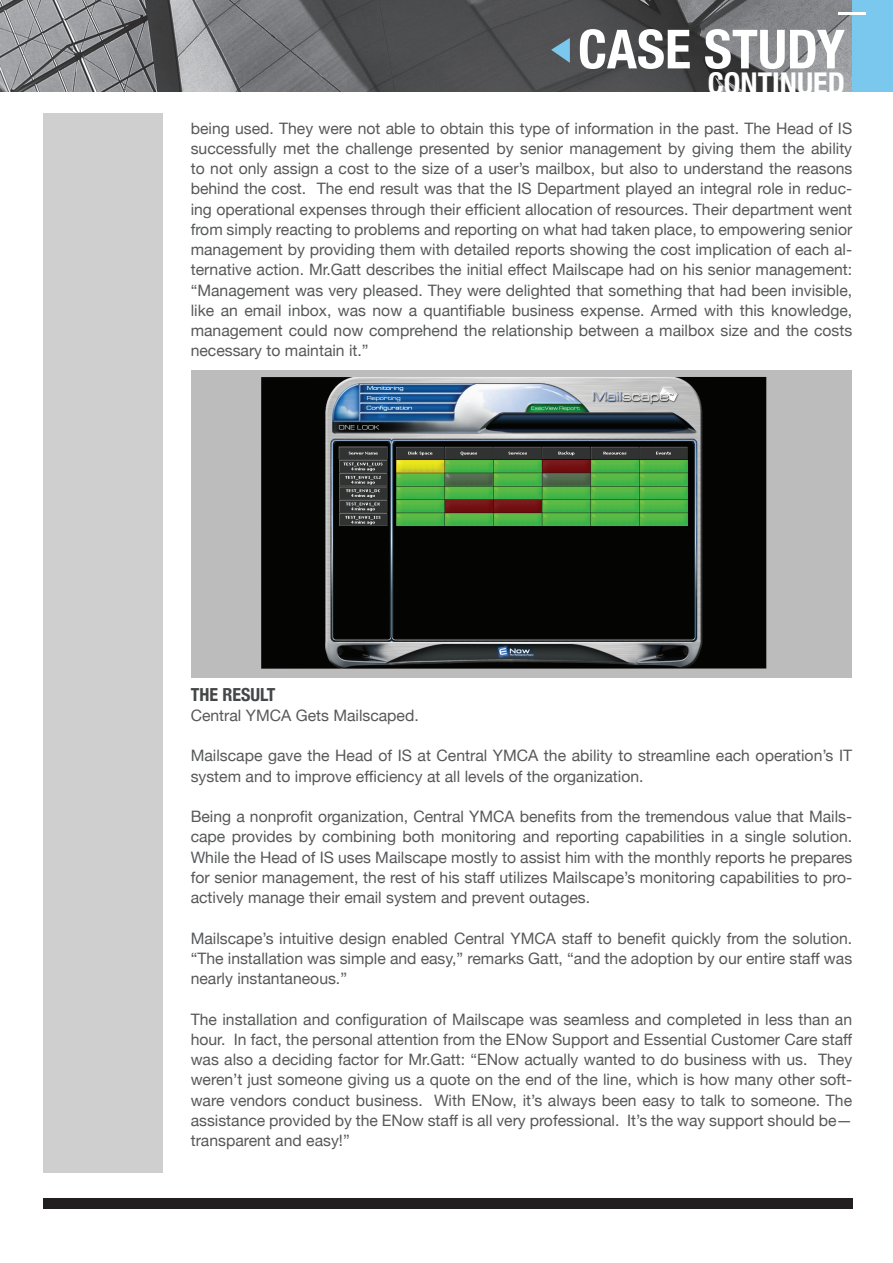
<style>
.page{position:relative;width:893px;height:1263px;background:#fff}
.page>*{position:absolute;margin:0;border:0;box-sizing:border-box;transform-origin:0 0}
.t1{font:700 condensed 54px "Helvetica Neue";color:#fff}
.t2{font:700 condensed 30px "Helvetica Neue";color:#fff}
.t3{font:700 condensed 18px "Helvetica Neue";color:#454647}
.t4{font:15.75px/20.2px "Helvetica Neue";color:#57585a;text-align:justify}
</style>
<div class="page">
<img style="left:0;top:0;width:851px;height:92px">
<div style="left:853px;top:0;width:40px;height:92px;background:#7bc8ef"></div>
<hr style="left:838px;top:13px;width:28px;height:2px;background:#fff">
<div style="left:43px;top:1198px;width:809px;height:11px;background:#231f20"></div>
<div style="left:43px;top:113px;width:119px;height:1060px;background:#cfcfcf"></div>
<svg style="left:551px;top:38px;width:19px;height:25px"></svg>
<div style="left:192px;top:370px;width:660px;height:307px;background:#bdbcbc"></div>
<img style="left:261px;top:377px;width:505px;height:292px">
<p class="t1" style="left:578px;top:17px;width:268px">CASE STUDY</p>
<p class="t2" style="left:708px;top:65px;width:139px">CONTINUED</p>
<p class="t4" style="left:191px;top:118px;width:663px">being used. They were not able to obtain this type of information in the past. The Head of IS successfully met the challenge presented by senior management by giving them the ability to not only assign a cost to the size of a user’s mailbox, but also to understand the reasons behind the cost. The end result was that the IS Department played an integral role in reduc&shy;ing operational expenses through their efficient allocation of resources. Their department went from simply reacting to problems and reporting on what had taken place, to empowering senior management by providing them with detailed reports showing the cost implication of each al&shy;ternative action. Mr.Gatt describes the initial effect Mailscape had on his senior management: “Management was very pleased. They were delighted that something that had been invisible, like an email inbox, was now a quantifiable business expense. Armed with this knowledge, management could now comprehend the relationship between a mailbox size and the costs necessary to maintain it.”</p>
<p class="t3" style="left:191px;top:683px;width:86px">THE RESULT</p>
<p class="t4" style="left:191px;top:705px;width:230px">Central YMCA Gets Mailscaped.</p>
<p class="t4" style="left:191px;top:745px;width:663px">Mailscape gave the Head of IS at Central YMCA the ability to streamline each operation’s IT system and to improve efficiency at all levels of the organization.</p>
<p class="t4" style="left:191px;top:806px;width:663px">Being a nonprofit organization, Central YMCA benefits from the tremendous value that Mails&shy;cape provides by combining both monitoring and reporting capabilities in a single solution.<br>While the Head of IS uses Mailscape mostly to assist him with the monthly reports he prepares for senior management, the rest of his staff utilizes Mailscape’s monitoring capabilities to pro&shy;actively manage their email system and prevent outages.</p>
<p class="t4" style="left:191px;top:928px;width:663px">Mailscape’s intuitive design enabled Central YMCA staff to benefit quickly from the solution. “The installation was simple and easy,” remarks Gatt, “and the adoption by our entire staff was nearly instantaneous.”</p>
<p class="t4" style="left:191px;top:1009px;width:663px">The installation and configuration of Mailscape was seamless and completed in less than an hour. In fact, the personal attention from the ENow Support and Essential Customer Care staff was also a deciding factor for Mr.Gatt: “ENow actually wanted to do business with us. They weren’t just someone giving us a quote on the end of the line, which is how many other soft&shy;ware vendors conduct business. With ENow, it’s always been easy to talk to someone. The assistance provided by the ENow staff is all very professional. It’s the way support should be— transparent and easy!”</p>
</div>
